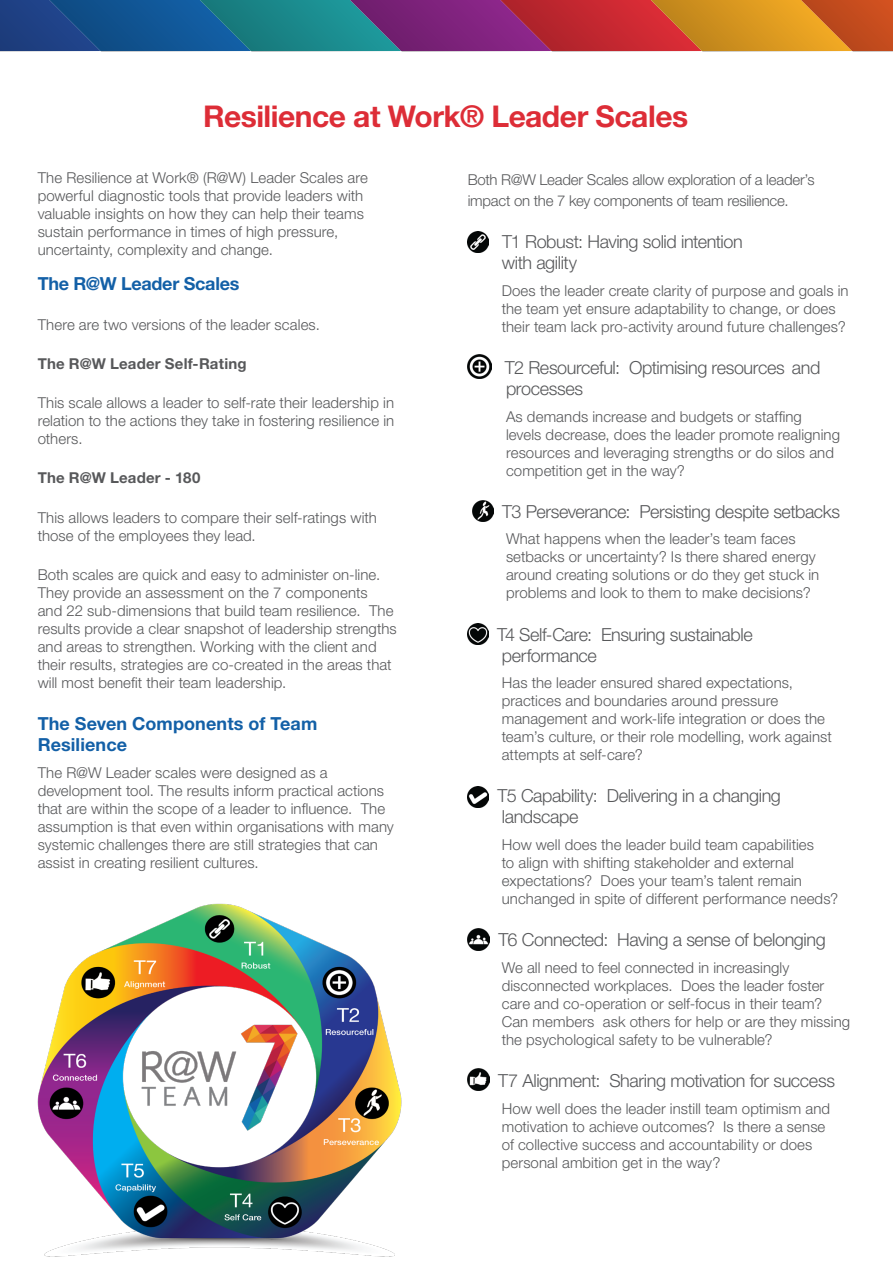
<style>
.page{position:relative;width:893px;height:1263px;background:#fff}
.page>*{position:absolute;margin:0;border:0;box-sizing:border-box;transform-origin:0 0}
.t1{font:700 30px "Helvetica Neue LT Std";letter-spacing:-.015em;color:#dd2d37}
.Sub_Heading{font:300 18px/21px "Helvetica Neue LT Std";letter-spacing:-.02em;color:#57585a}
.Sub_Heading-2{font:700 18px/21px "Helvetica Neue LT Std";letter-spacing:.005em;color:#1360a7}
.Sub_Heading-3{font:700 18px "Helvetica Neue LT Std";letter-spacing:-.015em;color:#1360a7}
.Body{font:300 15px/18px "Helvetica Neue LT Std";letter-spacing:.005em;color:#57585a}
.Sub_Heading-4{font:300 15px/18px "Helvetica Neue LT Std";letter-spacing:.005em;color:#57585a}
.Sub_Heading-5{font:300 15px/21px "Helvetica Neue LT Std";letter-spacing:-.015em;color:#57585a}
.Sub_Heading-6{font:700 15px "Helvetica Neue LT Std";letter-spacing:.015em;color:#57585a}
</style>
<div class="page">
<svg style="left:0;top:0;width:893px;height:51px;background:#735660"></svg>
<img style="left:468px;top:231px;width:21px;height:21px">
<img style="left:468px;top:355px;width:23px;height:23px">
<img style="left:472px;top:500px;width:21px;height:22px">
<img style="left:468px;top:623px;width:20px;height:21px">
<img style="left:468px;top:787px;width:21px;height:21px">
<img style="left:468px;top:928px;width:22px;height:22px">
<img style="left:468px;top:1069px;width:21px;height:21px">
<img style="left:37px;top:903px;width:365px;height:354px">
<h1 class="t1" style="left:203px;top:98px;width:486px">Resilience at Work® Leader Scales</h1>
<p class="Body" style="left:38px;top:168px;width:332px">The Resilience at Work® (R@W) Leader Scales are powerful diagnostic tools that provide leaders with valuable insights on how they can help their teams sustain performance in times of high pressure, uncertainty, complexity and change.</p>
<p class="Sub_Heading-3" style="left:38px;top:273px;width:203px">The R@W Leader Scales</p>
<p class="Sub_Heading-4" style="left:38px;top:315px;width:284px">There are two versions of the leader scales.</p>
<p class="Sub_Heading-6" style="left:38px;top:354px;width:211px">The R@W Leader Self-Rating</p>
<p class="Sub_Heading-4" style="left:38px;top:394px;width:358px;text-align:justify">This scale allows a leader to self-rate their leadership in relation to the actions they take in fostering resilience in others.</p>
<p class="Sub_Heading-6" style="left:38px;top:469px;width:164px">The R@W Leader - 180</p>
<p class="Sub_Heading-4" style="left:38px;top:508px;width:341px">This allows leaders to compare their self-ratings with those of the employees they lead.</p>
<p class="Sub_Heading-4" style="left:38px;top:565px;width:360px">Both scales are quick and easy to administer on-line.<br>They provide an assessment on the 7 components<br>and 22 sub-dimensions that build team resilience. The results provide a clear snapshot of leadership strengths and areas to strengthen. Working with the client and their results, strategies are co-created in the areas that will most benefit their team leadership.</p>
<p class="Sub_Heading-2" style="left:38px;top:713px;width:281px">The Seven Components of Team<br>Resilience</p>
<p class="Body" style="left:38px;top:763px;width:358px">The R@W Leader scales were designed as a development tool. The results inform practical actions that are within the scope of a leader to influence. The assumption is that even within organisations with many systemic challenges there are still strategies that can assist in creating resilient cultures.</p>
<p class="Sub_Heading-5" style="left:468px;top:169px;width:348px">Both R@W Leader Scales allow exploration of a leader’s impact on the 7 key components of team resilience.</p>
<p class="Sub_Heading" style="left:502px;top:231px;width:243px">T1 Robust: Having solid intention with agility</p>
<p class="Body" style="left:502px;top:281px;width:348px">Does the leader create clarity of purpose and goals in the team yet ensure adaptability to change, or does their team lack pro-activity around future challenges?</p>
<p class="Sub_Heading" style="left:505px;top:357px;width:317px">T2 Resourceful: Optimising resources and processes</p>
<p class="Body" style="left:506px;top:407px;width:336px">As demands increase and budgets or staffing levels decrease, does the leader promote realigning resources and leveraging strengths or do silos and competition get in the way?</p>
<p class="Sub_Heading" style="left:502px;top:501px;width:339px">T3 Perseverance: Persisting despite setbacks</p>
<p class="Body" style="left:506px;top:530px;width:315px">What happens when the leader’s team faces setbacks or uncertainty? Is there shared energy around creating solutions or do they get stuck in problems and look to them to make decisions?</p>
<p class="Sub_Heading" style="left:497px;top:623px;width:257px">T4 Self-Care: Ensuring sustainable performance</p>
<p class="Body" style="left:502px;top:673px;width:331px">Has the leader ensured shared expectations, practices and boundaries around pressure management and work-life integration or does the team’s culture, or their role modelling, work against attempts at self-care?</p>
<p class="Sub_Heading" style="left:498px;top:785px;width:285px">T5 Capability: Delivering in a changing landscape</p>
<p class="Body" style="left:502px;top:835px;width:338px">How well does the leader build team capabilities<br>to align with shifting stakeholder and external expectations? Does your team’s talent remain unchanged in spite of different performance needs?</p>
<p class="Sub_Heading" style="left:498px;top:929px;width:329px">T6 Connected: Having a sense of belonging</p>
<p class="Body" style="left:502px;top:958px;width:350px">We all need to feel connected in increasingly disconnected workplaces. Does the leader foster care and co-operation or self-focus in their team?<br>Can members ask others for help or are they missing the psychological safety to be vulnerable?</p>
<p class="Sub_Heading" style="left:498px;top:1070px;width:338px">T7 Alignment: Sharing motivation for success</p>
<p class="Body" style="left:502px;top:1099px;width:330px">How well does the leader instill team optimism and motivation to achieve outcomes? Is there a sense of collective success and accountability or does personal ambition get in the way?</p>
</div>
